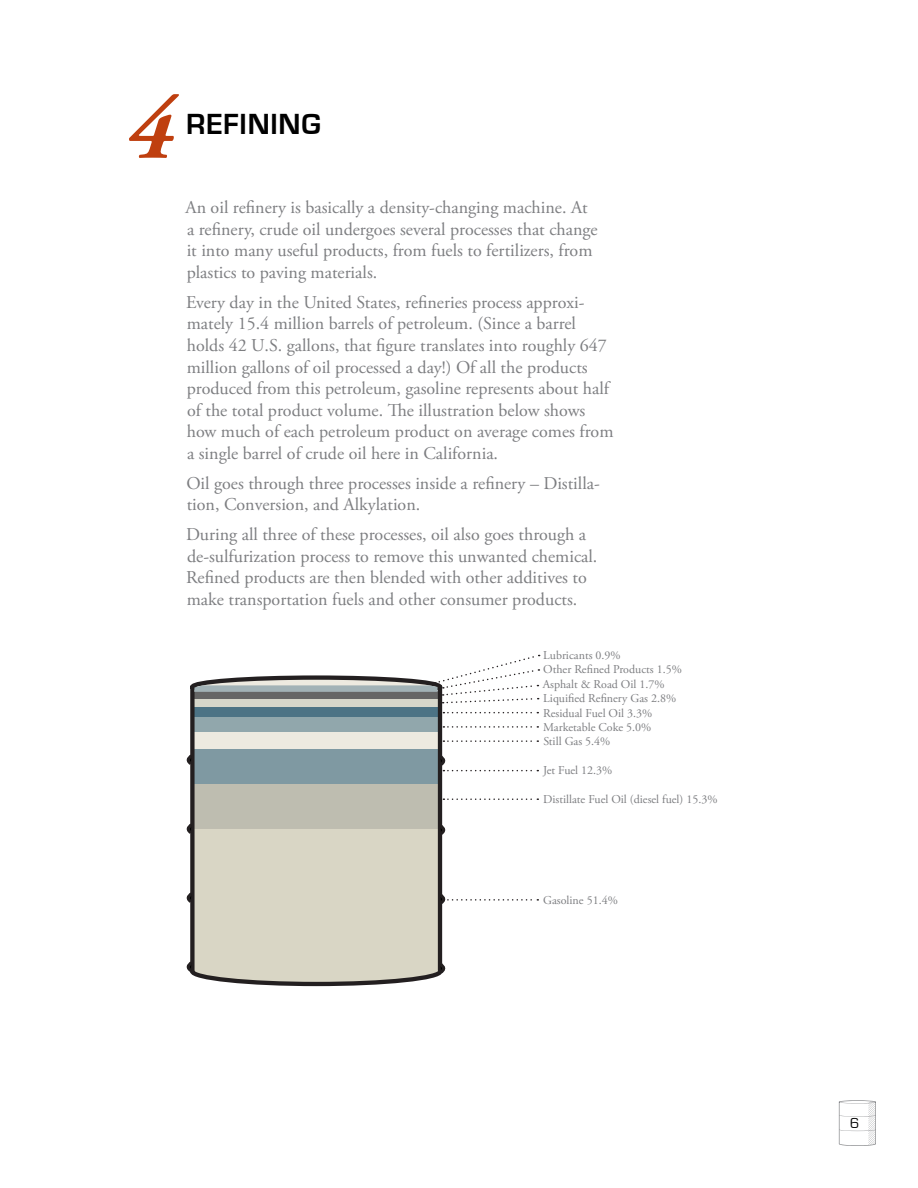
<style>
.page{position:relative;width:918px;height:1188px;background:#fff}
.page>*{position:absolute;margin:0;border:0;box-sizing:border-box;transform-origin:0 0}
.t1{font:italic 700 90px "Adobe Garamond Pro";color:#bf3f0f}
.t2{font:700 30px "Eurostile";color:#000}
.t3{font:18px/21.6px "Adobe Garamond Pro";color:#7d7e81}
.t4{font:15px "Eurostile";color:#000}
.t5{font:12px/14.4px "Adobe Garamond Pro";color:#7d7e81}
</style>
<div class="page">
<svg style="left:839px;top:1100px;width:37px;height:46px"></svg>
<svg style="left:190px;top:684px;width:255px;height:303px"></svg>
<svg style="left:186px;top:753px;width:9px;height:15px"></svg>
<svg style="left:186px;top:822px;width:352px;height:164px"></svg>
<svg style="left:443px;top:798px;width:95px;height:2px"></svg>
<svg style="left:437px;top:754px;width:101px;height:17px"></svg>
<svg style="left:443px;top:740px;width:95px;height:2px"></svg>
<svg style="left:443px;top:726px;width:95px;height:2px"></svg>
<svg style="left:443px;top:712px;width:95px;height:1px"></svg>
<svg style="left:192px;top:654px;width:348px;height:50px"></svg>
<h1 class="t1" style="left:126px;top:77px;width:48px">4</h1>
<h2 class="t2" style="left:186px;top:108px;width:136px">REFINING</h2>
<p class="t3" style="left:185px;top:197px;width:414px">An oil refinery is basically a density-changing machine. At a refinery, crude oil undergoes several processes that change it into many useful products, from fuels to fertilizers, from plastics to paving materials.</p>
<p class="t3" style="left:186px;top:292px;width:429px">Every day in the United States, refineries process approxi&shy;mately 15.4 million barrels of petroleum. (Since a barrel holds 42 U.S. gallons, that figure translates into roughly 647 million gallons of oil processed a day!) Of all the products produced from this petroleum, gasoline represents about half of the total product volume. The illustration below shows how much of each petroleum product on average comes from a single barrel of crude oil here in California.</p>
<p class="t3" style="left:186px;top:473px;width:415px">Oil goes through three processes inside a refinery – Distilla&shy;tion, Conversion, and Alkylation.</p>
<p class="t3" style="left:186px;top:524px;width:413px">During all three of these processes, oil also goes through a de-sulfurization process to remove this unwanted chemical.<br>Refined products are then blended with other additives to make transportation fuels and other consumer products.</p>
<p class="t5" style="left:543px;top:648px;width:141px">Lubricants 0.9%<br>Other Refined Products 1.5%<br>Asphalt &amp; Road Oil 1.7%<br>Liquified Refinery Gas 2.8%<br>Residual Fuel Oil 3.3%<br>Marketable Coke 5.0%<br>Still Gas 5.4%</p>
<p class="t5" style="left:543px;top:764px;width:71px">Jet Fuel 12.3%</p>
<p class="t5" style="left:543px;top:792px;width:176px">Distillate Fuel Oil (diesel fuel) 15.3%</p>
<p class="t5" style="left:543px;top:893px;width:76px">Gasoline 51.4%</p>
<p class="t4" style="left:850px;top:1115px;width:11px">6</p>
</div>
